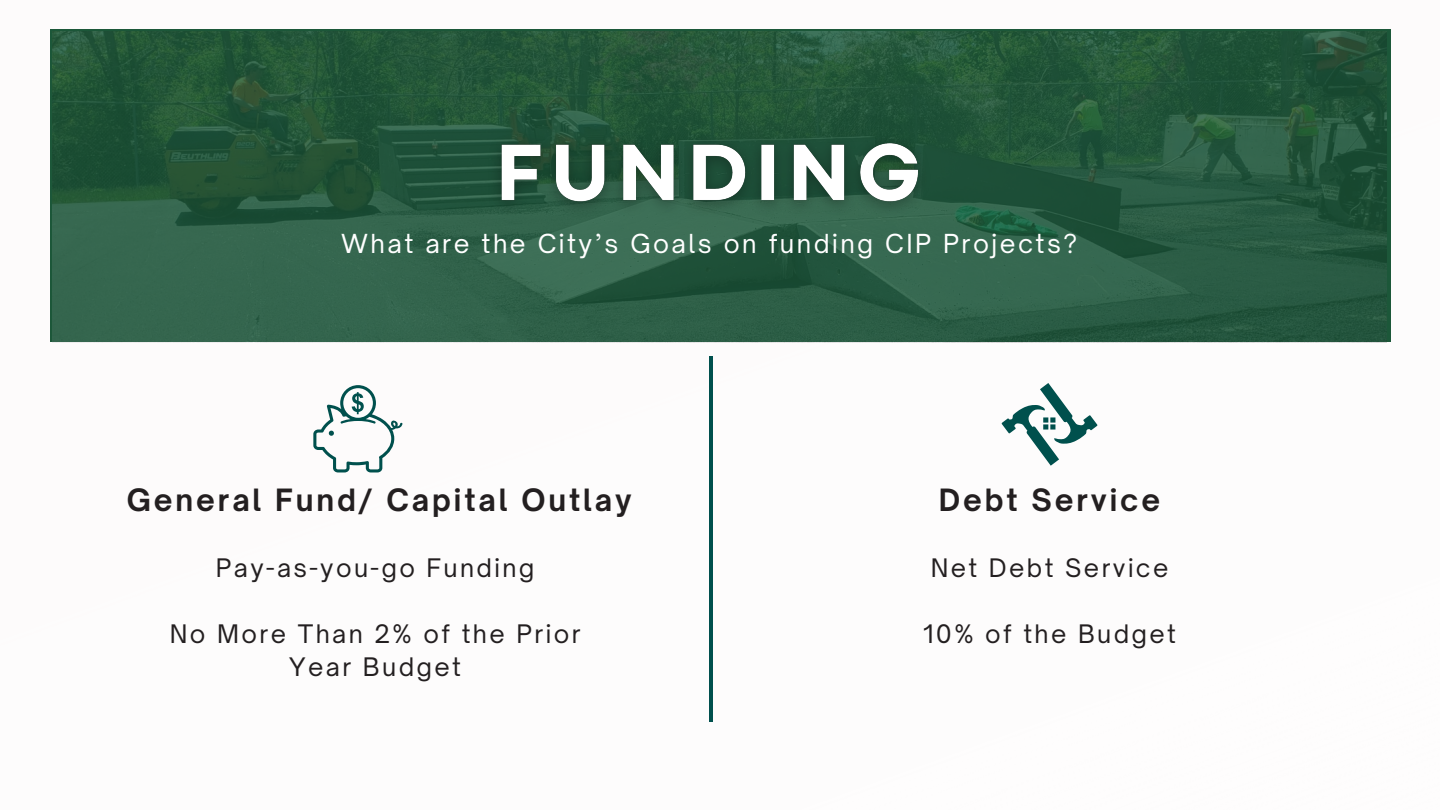
<style>
.page{position:relative;width:1440px;height:810px;background:#fff}
.page>*{position:absolute;margin:0;border:0;box-sizing:border-box;transform-origin:0 0}
.t1{font:700 29.4px "Open Sauce One";letter-spacing:.1em;color:#231f20}
.t2{font:25.1px "Open Sauce One";letter-spacing:.1em;color:#fff}
.t3{font:24.4px/33px "Open Sauce One";letter-spacing:.1em;color:#231f20;text-align:center}
</style>
<div class="page">
<svg style="left:1002px;top:383px;width:96px;height:82px"></svg>
<img style="left:53px;top:31px;width:1333px;height:311px">
<hr style="left:709px;top:357px;width:4px;height:365px;background:#00504d">
<svg style="left:313px;top:385px;width:90px;height:87px"></svg>
<img style="left:480px;top:125px;width:460px;height:101px">
<p class="t2" style="left:341px;top:228px;width:738px">What are the City’s Goals on funding CIP Projects?</p>
<p class="t1" style="left:127px;top:481px;width:506px">General Fund/ Capital Outlay</p>
<p class="t1" style="left:939px;top:481px;width:223px">Debt Service</p>
<p class="t3" style="left:216px;top:551px;width:320px">Pay-as-you-go Funding</p>
<p class="t3" style="left:170px;top:617px;width:412px">No More Than 2% of the Prior<br>Year Budget</p>
<p class="t3" style="left:931px;top:551px;width:239px">Net Debt Service</p>
<p class="t3" style="left:923px;top:617px;width:255px">10% of the Budget</p>
</div>
